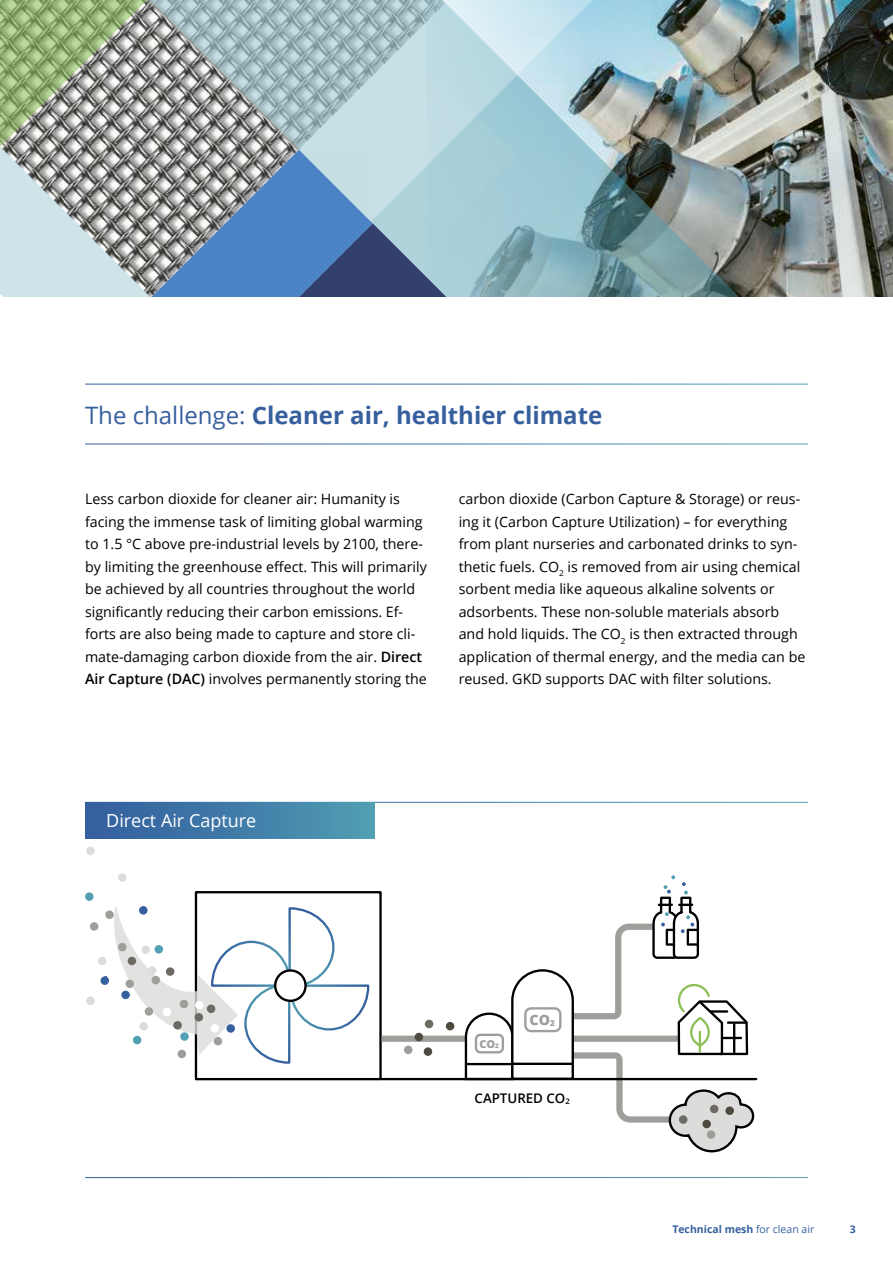
<style>
.page{position:relative;width:893px;height:1263px;background:#fff}
.page>*{position:absolute;margin:0;border:0;box-sizing:border-box;transform-origin:0 0}
.t1{font:700 24px "Open Sans";color:#365f9e}
.t2{font:18px "Open Sans";color:#fff}
.t3{font:14.25px/22.5px "Open Sans";color:#000}
.t4{font:800 14.25px "Open Sans";color:#9e9e9b}
.t5{font:600 13.35px "Open Sans";color:#000}
.t6{font:800 10.95px "Open Sans";color:#9e9e9b}
.t7{font:700 10.5px "Open Sans";color:#365f9e}
.s1{font-weight:400}
.s2{font-weight:600}
.s3{font-size:6.3px}
.s4{font-size:8.25px}
</style>
<div class="page">
<img style="left:740px;top:0;width:153px;height:297px">
<div style="left:85px;top:802px;width:289px;height:36px;background:linear-gradient(to right,#335c9e,#509cb2)"></div>
<img style="left:519px;top:0;width:221px;height:297px">
<svg style="left:156px;top:0;width:449px;height:223px;background:#a8c0c7"></svg>
<svg style="left:296px;top:78px;width:223px;height:219px;background:#a5c5d0"></svg>
<svg style="left:156px;top:150px;width:217px;height:147px;background:#6c8cb1"></svg>
<svg style="left:0;top:0;width:156px;height:297px;background:#a4b1a3"></svg>
<div style="left:195px;top:891px;width:187px;height:189px;border:2px solid #000"></div>
<svg style="left:104px;top:905px;width:266px;height:160px"></svg>
<div style="left:207px;top:1004px;width:8px;height:9px;background:#6d6a63;border-radius:50%"></div>
<div style="left:166px;top:967px;width:8px;height:9px;background:#6d6a63;border-radius:50%"></div>
<div style="left:195px;top:1013px;width:8px;height:8px;background:#6d6a63;border-radius:50%"></div>
<div style="left:173px;top:1021px;width:9px;height:8px;background:#6d6a63;border-radius:50%"></div>
<div style="left:128px;top:957px;width:8px;height:8px;background:#6d6a63;border-radius:50%"></div>
<div style="left:141px;top:945px;width:9px;height:9px;background:#dcdcdb;border-radius:50%"></div>
<div style="left:98px;top:957px;width:8px;height:8px;background:#dcdcdb;border-radius:50%"></div>
<div style="left:86px;top:847px;width:9px;height:8px;background:#dcdcdb;border-radius:50%"></div>
<div style="left:148px;top:966px;width:8px;height:9px;background:#dcdcdb;border-radius:50%"></div>
<div style="left:118px;top:873px;width:9px;height:9px;background:#dcdcdb;border-radius:50%"></div>
<div style="left:195px;top:1001px;width:9px;height:8px;background:#fff;border-radius:50%"></div>
<div style="left:211px;top:1024px;width:8px;height:9px;background:#fff;border-radius:50%"></div>
<div style="left:86px;top:996px;width:9px;height:9px;background:#dcdcdb;border-radius:50%"></div>
<div style="left:163px;top:1008px;width:8px;height:8px;background:#fff;border-radius:50%"></div>
<div style="left:152px;top:976px;width:8px;height:8px;background:#9e9e9b;border-radius:50%"></div>
<div style="left:180px;top:1000px;width:8px;height:8px;background:#9e9e9b;border-radius:50%"></div>
<div style="left:145px;top:1007px;width:8px;height:9px;background:#9e9e9b;border-radius:50%"></div>
<div style="left:126px;top:979px;width:8px;height:9px;background:#9e9e9b;border-radius:50%"></div>
<div style="left:118px;top:943px;width:9px;height:8px;background:#9e9e9b;border-radius:50%"></div>
<div style="left:90px;top:922px;width:8px;height:9px;background:#9e9e9b;border-radius:50%"></div>
<div style="left:214px;top:1037px;width:8px;height:8px;background:#9e9e9b;border-radius:50%"></div>
<div style="left:139px;top:1022px;width:9px;height:8px;background:#dcdcdb;border-radius:50%"></div>
<div style="left:178px;top:1050px;width:8px;height:8px;background:#9e9e9b;border-radius:50%"></div>
<div style="left:105px;top:910px;width:9px;height:9px;background:#9e9e9b;border-radius:50%"></div>
<div style="left:180px;top:1032px;width:9px;height:9px;background:#52a0b2;border-radius:50%"></div>
<div style="left:133px;top:1036px;width:8px;height:8px;background:#52a0b2;border-radius:50%"></div>
<div style="left:121px;top:991px;width:9px;height:8px;background:#365f9e;border-radius:50%"></div>
<div style="left:101px;top:976px;width:8px;height:9px;background:#365f9e;border-radius:50%"></div>
<div style="left:155px;top:945px;width:8px;height:8px;background:#52a0b2;border-radius:50%"></div>
<div style="left:139px;top:906px;width:9px;height:8px;background:#365f9e;border-radius:50%"></div>
<div style="left:85px;top:892px;width:9px;height:9px;background:#52a0b2;border-radius:50%"></div>
<div style="left:382px;top:1035px;width:320px;height:7px;background:#9e9e9b"></div>
<div style="left:424px;top:1047px;width:8px;height:9px;background:#4e4a40;border-radius:50%"></div>
<div style="left:404px;top:1045px;width:8px;height:9px;background:#9e9e9b;border-radius:50%"></div>
<div style="left:415px;top:1033px;width:8px;height:8px;background:#4e4a40;border-radius:50%"></div>
<div style="left:425px;top:1020px;width:8px;height:8px;background:#6d6a63;border-radius:50%"></div>
<div style="left:446px;top:1022px;width:8px;height:8px;background:#4e4a40;border-radius:50%"></div>
<hr style="left:381px;top:1078px;width:375px;height:2px;background:#000">
<svg style="left:464px;top:875px;width:291px;height:304px"></svg>
<div style="left:687px;top:929px;width:13px;height:17px;border:2px solid #000"></div>
<h1 class="t1" style="left:85px;top:398px;width:519px"><span class="s1">The challenge:</span> Cleaner air, healthier climate</h1>
<p class="t3" style="left:85px;top:487px;width:343px">Less carbon dioxide for cleaner air: Humanity is facing the immense task of limiting global warming to 1.5 °C above pre-industrial levels by 2100, there&shy;by limiting the greenhouse effect. This will primarily be achieved by all countries throughout the world significantly reducing their carbon emissions. Ef&shy;forts are also being made to capture and store cli&shy;mate-damaging carbon dioxide from the air. <span class="s2">Direct Air Capture (DAC)</span> involves permanently storing the</p>
<p class="t3" style="left:459px;top:487px;width:348px">carbon dioxide (Carbon Capture &amp; Storage) or reus&shy;ing it (Carbon Capture Utilization) – for everything from plant nurseries and carbonated drinks to syn&shy;thetic fuels. CO<sub>2</sub> is removed from air using chemical sorbent media like aqueous alkaline solvents or adsorbents. These non-soluble materials absorb and hold liquids. The CO<sub>2</sub> is then extracted through application of thermal energy, and the media can be reused. GKD supports DAC with filter solutions.</p>
<p class="t2" style="left:106px;top:808px;width:151px">Direct Air Capture</p>
<p class="t6" style="left:479px;top:1035px;width:21px">CO<span class="s3">2</span></p>
<p class="t4" style="left:530px;top:1009px;width:27px">CO<span class="s4">2</span></p>
<p class="t5" style="left:475px;top:1089px;width:97px">CAPTURED CO<sub>2</sub></p>
<p class="t7" style="left:672px;top:1221px;width:143px">Technical mesh <span class="s1">for clean air</span></p>
<p class="t7" style="left:850px;top:1221px;width:7px">3</p>
</div>
